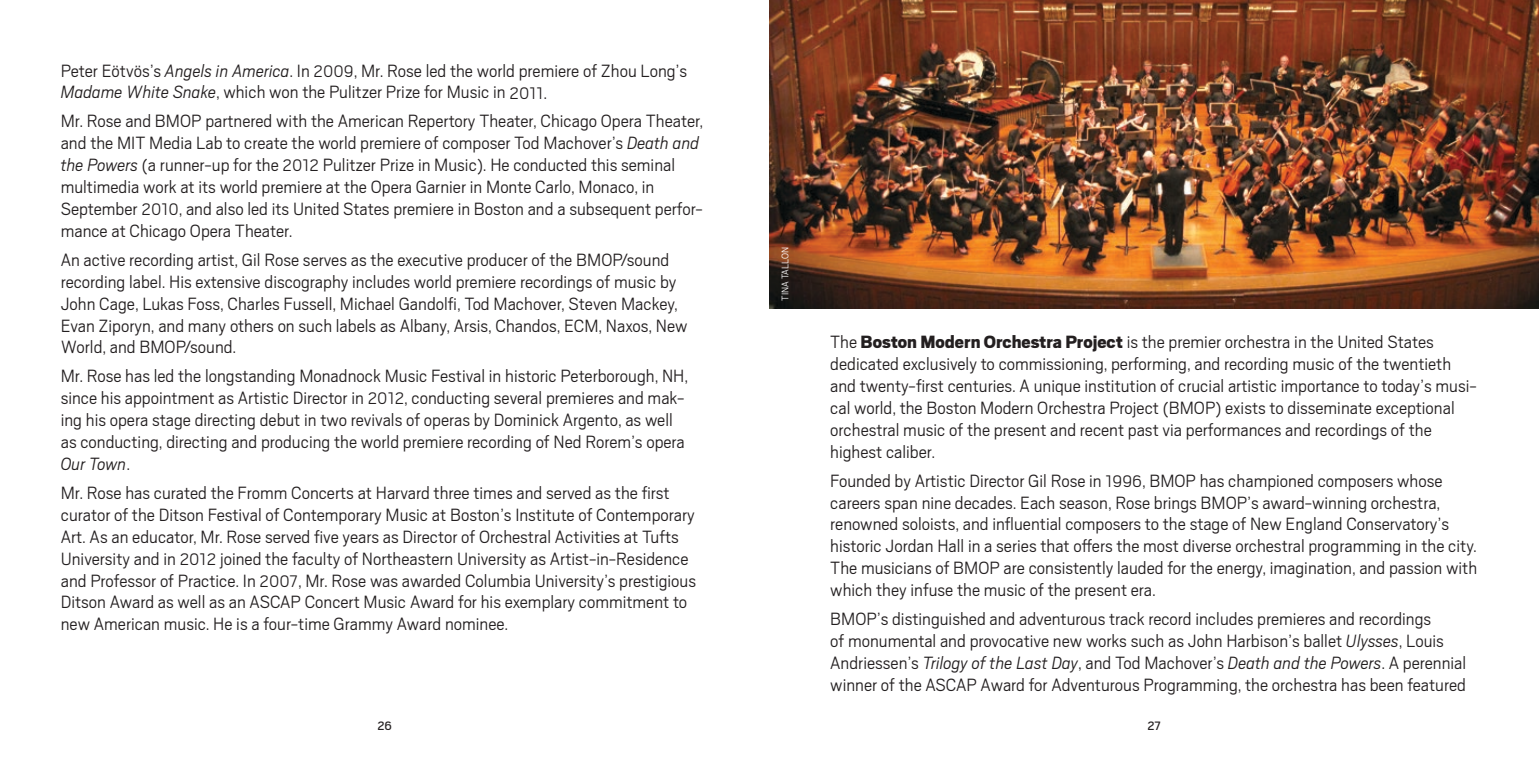
<style>
.page{position:relative;width:1539px;height:765px;background:#fff}
.page>*{position:absolute;margin:0;border:0;box-sizing:border-box;transform-origin:0 0}
.t1{font:300 19.8px/21.8px "Scout";color:#231f20}
.t2{font:13.5px "Scout";color:#231f20}
.t3{font:300 10.8px "Scout";color:#fff}
.s1{font-style:italic}
.s2{font-size:18.45px}
.s3{font-weight:900}
</style>
<div class="page">
<img style="left:770px;top:0;width:769px;height:309px">
<p class="t1" style="left:61px;top:58px;width:628px">Peter Eötvös’s <span class="s1">Angels in America</span>. In <span class="s2">2009</span>, Mr. Rose led the world premiere of Zhou Long’s<br><span class="s1">Madame White Snake</span>, which won the Pulitzer Prize for Music in <span class="s2">2011</span>.</p>
<p class="t1" style="left:61px;top:109px;width:644px">Mr. Rose and BMOP partnered with the American Repertory Theater, Chicago Opera Theater, and the MIT Media Lab to create the world premiere of composer Tod Machover’s <span class="s1">Death and the Powers</span> (a runner-up for the <span class="s2">2012</span> Pulitzer Prize in Music). He conducted this seminal multimedia work at its world premiere at the Opera Garnier in Monte Carlo, Monaco, in September <span class="s2">2010</span>, and also led its United States premiere in Boston and a subsequent perfor&shy;mance at Chicago Opera Theater.</p>
<p class="t1" style="left:61px;top:247px;width:628px">An active recording artist, Gil Rose serves as the executive producer of the BMOP/sound recording label. His extensive discography includes world premiere recordings of music by John Cage, Lukas Foss, Charles Fussell, Michael Gandolfi, Tod Machover, Steven Mackey, Evan Ziporyn, and many others on such labels as Albany, Arsis, Chandos, ECM, Naxos, New World, and BMOP/sound.</p>
<p class="t1" style="left:61px;top:364px;width:629px">Mr. Rose has led the longstanding Monadnock Music Festival in historic Peterborough, NH, since his appointment as Artistic Director in <span class="s2">2012</span>, conducting several premieres and mak&shy;ing his opera stage directing debut in two revivals of operas by Dominick Argento, as well as conducting, directing and producing the world premiere recording of Ned Rorem’s opera <span class="s1">Our Town</span>.</p>
<p class="t1" style="left:61px;top:480px;width:637px">Mr. Rose has curated the Fromm Concerts at Harvard three times and served as the first curator of the Ditson Festival of Contemporary Music at Boston’s Institute of Contemporary Art. As an educator, Mr. Rose served five years as Director of Orchestral Activities at Tufts University and in <span class="s2">2012</span> joined the faculty of Northeastern University as Artist-in-Residence and Professor of Practice. In <span class="s2">2007</span>, Mr. Rose was awarded Columbia University’s prestigious Ditson Award as well as an ASCAP Concert Music Award for his exemplary commitment to new American music. He is a four-time Grammy Award nominee.</p>
<p class="t3" style="left:778px;top:301px;width:55px;rotate:-90deg">TINA TALLON</p>
<p class="t1" style="left:830px;top:330px;width:648px">The <span class="s3">Boston Modern Orchestra Project</span> is the premier orchestra in the United States dedicated exclusively to commissioning, performing, and recording music of the twentieth and twenty-first centuries. A unique institution of crucial artistic importance to today’s musi&shy;cal world, the Boston Modern Orchestra Project (BMOP) exists to disseminate exceptional orchestral music of the present and recent past via performances and recordings of the highest caliber.</p>
<p class="t1" style="left:830px;top:468px;width:648px">Founded by Artistic Director Gil Rose in <span class="s2">1996</span>, BMOP has championed composers whose careers span nine decades. Each season, Rose brings BMOP’s award-winning orchestra, renowned soloists, and influential composers to the stage of New England Conservatory’s historic Jordan Hall in a series that offers the most diverse orchestral programming in the city.<br>The musicians of BMOP are consistently lauded for the energy, imagination, and passion with which they infuse the music of the present era.</p>
<p class="t1" style="left:830px;top:607px;width:637px">BMOP’s distinguished and adventurous track record includes premieres and recordings<br>of monumental and provocative new works such as John Harbison’s ballet <span class="s1">Ulysses</span>, Louis Andriessen’s <span class="s1">Trilogy of the Last Day</span>, and Tod Machover’s <span class="s1">Death and the Powers</span>. A perennial winner of the ASCAP Award for Adventurous Programming, the orchestra has been featured</p>
<p class="t2" style="left:377px;top:717px;width:16px">26</p>
<p class="t2" style="left:1147px;top:717px;width:15px">27</p>
</div>
